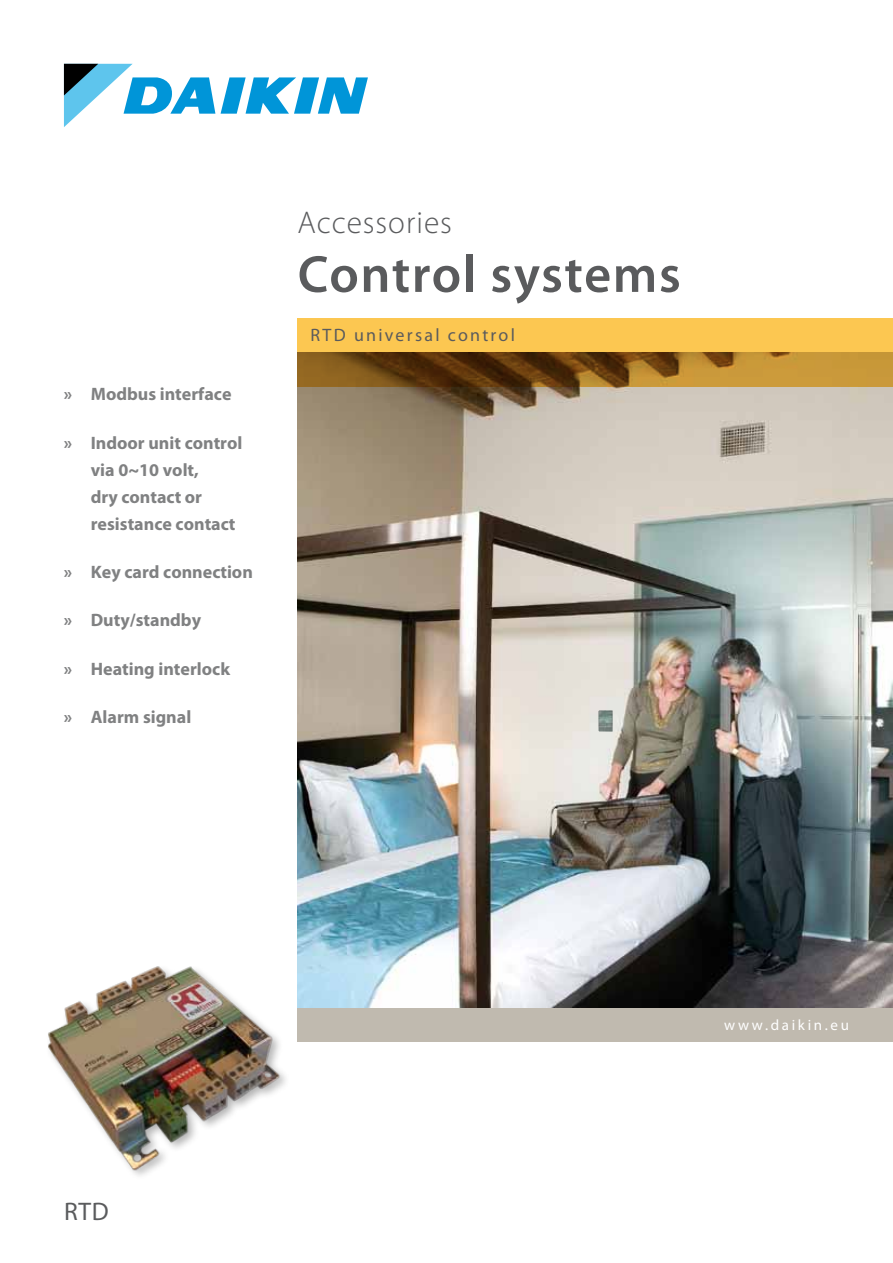
<style>
.page{position:relative;width:893px;height:1263px;background:#fff}
.page>*{position:absolute;margin:0;border:0;box-sizing:border-box;transform-origin:0 0}
.t1{font:600 52.5px "Myriad Pro";letter-spacing:.03em;color:#5a5b5d}
.t2{font:300 31.5px "Myriad Pro";letter-spacing:.03em;color:#5a5b5d}
.t3{font:25.5px "Myriad Pro";color:#5a5b5d}
.t4{font:700 18px/27px "Myriad Pro";color:#808182}
.t5{font:18px "Myriad Pro";letter-spacing:.125em;color:#5a5b5d}
.t6{font:15px "Myriad Pro";letter-spacing:.175em;color:#fff}
</style>
<div class="page">
<svg style="left:221px;top:77px;width:147px;height:37px"></svg>
<svg style="left:64px;top:64px;width:151px;height:63px"></svg>
<div style="left:298px;top:1008px;width:595px;height:34px;background:#c0baaf"></div>
<img style="left:48px;top:966px;width:238px;height:210px">
<img style="left:298px;top:387px;width:595px;height:621px">
<img style="left:598px;top:710px;width:15px;height:22px">
<svg style="left:298px;top:319px;width:595px;height:68px;background:#c19237"></svg>
<p class="t4" style="left:64px;top:380px;width:169px">» Modbus interface</p>
<p class="t4" style="left:91px;top:429px;width:153px;text-indent:-27px">» Indoor unit control via 0~10 volt,<br>dry contact or resistance contact</p>
<p class="t4" style="left:64px;top:558px;width:191px">» Key card connection</p>
<p class="t4" style="left:64px;top:606px;width:139px">» Duty/standby</p>
<p class="t4" style="left:64px;top:654px;width:168px">» Heating interlock</p>
<p class="t4" style="left:64px;top:703px;width:129px">» Alarm signal</p>
<h2 class="t2" style="left:298px;top:203px;width:156px">Accessories</h2>
<h1 class="t1" style="left:298px;top:241px;width:385px">Control systems</h1>
<p class="t5" style="left:310px;top:324px;width:206px">RTD universal control</p>
<h3 class="t3" style="left:64px;top:1195px;width:46px">RTD</h3>
<p class="t6" style="left:724px;top:1015px;width:126px">www.daikin.eu</p>
</div>
